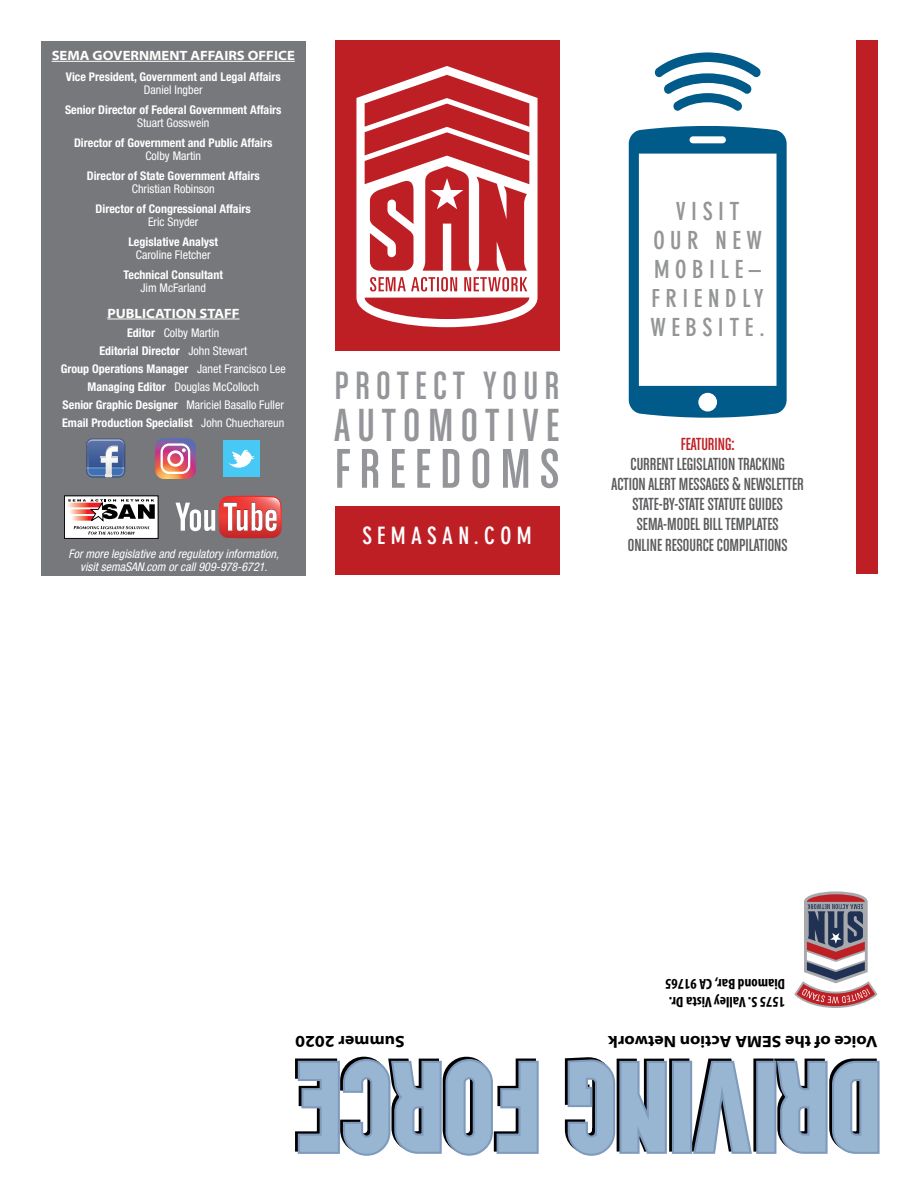
<style>
.page{position:relative;width:918px;height:1188px;background:#fff}
.page>*{position:absolute;margin:0;border:0;box-sizing:border-box;transform-origin:0 0}
.t1{font:59.4px "Chalet Comprime Cologne Eighty";letter-spacing:.15em;color:#939598}
.t2{font:49.35px "Chalet Comprime Cologne Eighty";letter-spacing:.15em;color:#939598}
.t3{font:42px "Chalet Comprime Cologne Eighty";letter-spacing:.15em;color:#939598}
.t4{font:700 condensed 24.6px/29.1px "DIN Neuzeit Grotesk";letter-spacing:.225em;color:#939597;text-align:center}
.t5{font:700 condensed 23.55px "DIN Neuzeit Grotesk";letter-spacing:.225em;color:#fff}
.t6{font:18.6px/20px "Chalet Comprime Cologne Eighty";color:#58595b;text-align:center}
.t7{font:18.6px "Chalet Comprime Cologne Eighty";color:#be1f24}
.t8{font:700 semi-expanded 16.5px "Myriad Pro";color:#000}
.t9{font:700 condensed 15px/18px "Myriad Pro";color:#000}
.t10{font:700 semi-expanded 13.5px "Myriad Pro";color:#fff}
.t11{font:700 condensed 12px/18px "Helvetica Neue LT Std";color:#fff;text-align:center}
.t12{font:condensed 12px "Helvetica Neue LT Std";color:#fff}
.t13{font:italic condensed 12px/13.5px "Helvetica Neue LT Std";color:#fff;text-align:center}
.s1{font-weight:400}
</style>
<div class="page">
<div style="left:41px;top:41px;width:264px;height:534px;background:#77787b"></div>
<hr style="left:52px;top:61px;width:243px;height:1px;background:#fff">
<hr style="left:107px;top:319px;width:133px;height:1px;background:#fff">
<svg style="left:86px;top:438px;width:39px;height:39px"></svg>
<img style="left:87px;top:440px;width:37px;height:6px">
<div style="left:223px;top:440px;width:37px;height:37px;background:#47c8f5"></div>
<svg style="left:229px;top:450px;width:26px;height:18px"></svg>
<svg style="left:155px;top:438px;width:41px;height:41px;background:#c78296"></svg>
<svg style="left:176px;top:496px;width:106px;height:42px"></svg>
<div style="left:64px;top:496px;width:94px;height:42px;background:#fff"></div>
<div style="left:64px;top:496px;width:94px;height:43px;border:1px solid #000"></div>
<svg style="left:65px;top:499px;width:90px;height:36px"></svg>
<div style="left:753px;top:1059px;width:21px;height:93px;border:2px solid #000"></div>
<div style="left:669px;top:1059px;width:20px;height:93px;border:2px solid #000"></div>
<svg style="left:773px;top:1058px;width:107px;height:96px;background:#92a8bf"></svg>
<div style="left:757px;top:1062px;width:18px;height:91px;background:#98b5d1"></div>
<div style="left:756px;top:1061px;width:20px;height:93px;border:2px solid #7f9abc"></div>
<svg style="left:689px;top:1058px;width:63px;height:96px"></svg>
<div style="left:673px;top:1062px;width:18px;height:91px;background:#98b5d1"></div>
<div style="left:672px;top:1061px;width:20px;height:93px;border:2px solid #7f9abc"></div>
<svg style="left:564px;top:1057px;width:103px;height:99px;background:#95aac1"></svg>
<svg style="left:295px;top:1056px;width:244px;height:100px"></svg>
<svg style="left:794px;top:891px;width:84px;height:117px"></svg>
<svg style="left:629px;top:126px;width:158px;height:292px"></svg>
<svg style="left:655px;top:52px;width:106px;height:59px"></svg>
<div style="left:676px;top:201px;width:63px;height:19px;background:#fff"></div>
<div style="left:654px;top:230px;width:108px;height:19px;background:#fff"></div>
<div style="left:656px;top:260px;width:105px;height:18px;background:#fff"></div>
<div style="left:653px;top:289px;width:111px;height:18px;background:#fff"></div>
<div style="left:651px;top:318px;width:113px;height:19px;background:#fff"></div>
<div style="left:856px;top:40px;width:22px;height:534px;background:#be1f24"></div>
<div style="left:335px;top:40px;width:224px;height:311px;background:#be1f24"></div>
<svg style="left:356px;top:66px;width:182px;height:261px"></svg>
<svg style="left:400px;top:279px;width:3px;height:7px"></svg>
<svg style="left:513px;top:279px;width:3px;height:5px"></svg>
<svg style="left:414px;top:279px;width:3px;height:7px"></svg>
<svg style="left:431px;top:178px;width:32px;height:31px"></svg>
<div style="left:335px;top:506px;width:224px;height:68px;background:#be1f24"></div>
<p class="t10" style="left:52px;top:48px;width:245px">SEMA GOVERNMENT AFFAIRS OFFICE</p>
<p class="t11" style="left:66px;top:67px;width:216px">Vice President, Government and Legal Affairs</p>
<p class="t12" style="left:144px;top:83px;width:60px">Daniel Ingber</p>
<p class="t11" style="left:65px;top:100px;width:218px">Senior Director of Federal Government Affairs</p>
<p class="t12" style="left:137px;top:116px;width:74px">Stuart Gosswein</p>
<p class="t11" style="left:74px;top:133px;width:200px">Director of Government and Public Affairs</p>
<p class="t12" style="left:145px;top:149px;width:57px">Colby Martin</p>
<p class="t11" style="left:87px;top:166px;width:174px">Director of State Government Affairs</p>
<p class="t12" style="left:132px;top:182px;width:84px">Christian Robinson</p>
<p class="t11" style="left:96px;top:199px;width:157px">Director of Congressional Affairs</p>
<p class="t12" style="left:148px;top:215px;width:52px">Eric Snyder</p>
<p class="t11" style="left:128px;top:232px;width:91px">Legislative Analyst</p>
<p class="t12" style="left:136px;top:248px;width:76px">Caroline Fletcher</p>
<p class="t11" style="left:124px;top:265px;width:101px">Technical Consultant</p>
<p class="t12" style="left:141px;top:281px;width:67px">Jim McFarland</p>
<p class="t11" style="left:61px;top:324px;width:226px">Editor <span class="s1">Colby Martin<br></span>Editorial Director <span class="s1">John Stewart<br></span>Group Operations Manager <span class="s1">Janet Francisco Lee </span>Managing Editor <span class="s1">Douglas McColloch<br></span>Senior Graphic Designer <span class="s1">Mariciel Basallo Fuller </span>Email Production Specialist <span class="s1">John Chuechareun</span></p>
<p class="t10" style="left:107px;top:305px;width:134px">PUBLICATION STAFF</p>
<p class="t13" style="left:69px;top:547px;width:212px">For more legislative and regulatory information, visit semaSAN.com or call 909-978-6721.</p>
<h3 class="t3" style="left:335px;top:362px;width:226px">PROTECT YOUR</h3>
<h2 class="t2" style="left:335px;top:397px;width:226px">AUTOMOTIVE</h2>
<h1 class="t1" style="left:335px;top:436px;width:226px">FREEDOMS</h1>
<h3 class="t5" style="left:362px;top:522px;width:171px">SEMASAN.COM</h3>
<h3 class="t4" style="left:650px;top:197px;width:116px">VISIT<br>OUR NEW<br>MOBILE–<br>FRIENDLY<br>WEBSITE.</h3>
<h3 class="t7" style="left:681px;top:434px;width:55px">FEATURING:</h3>
<h3 class="t6" style="left:612px;top:454px;width:194px">CURRENT LEGISLATION TRACKING<br>ACTION ALERT MESSAGES &amp; NEWSLETTER<br>STATE-BY-STATE STATUTE GUIDES<br>SEMA-MODEL BILL TEMPLATES<br>ONLINE RESOURCE COMPILATIONS</h3>
<p class="t9" style="left:785px;top:1011px;width:122px;rotate:-180deg">1575 S. Valley Vista Dr.<br>Diamond Bar, CA 91765</p>
<h3 class="t8" style="left:405px;top:1051px;width:111px;rotate:-180deg">Summer 2020</h3>
<h3 class="t8" style="left:878px;top:1051px;width:271px;rotate:-180deg">Voice of the SEMA Action Network</h3>
</div>
